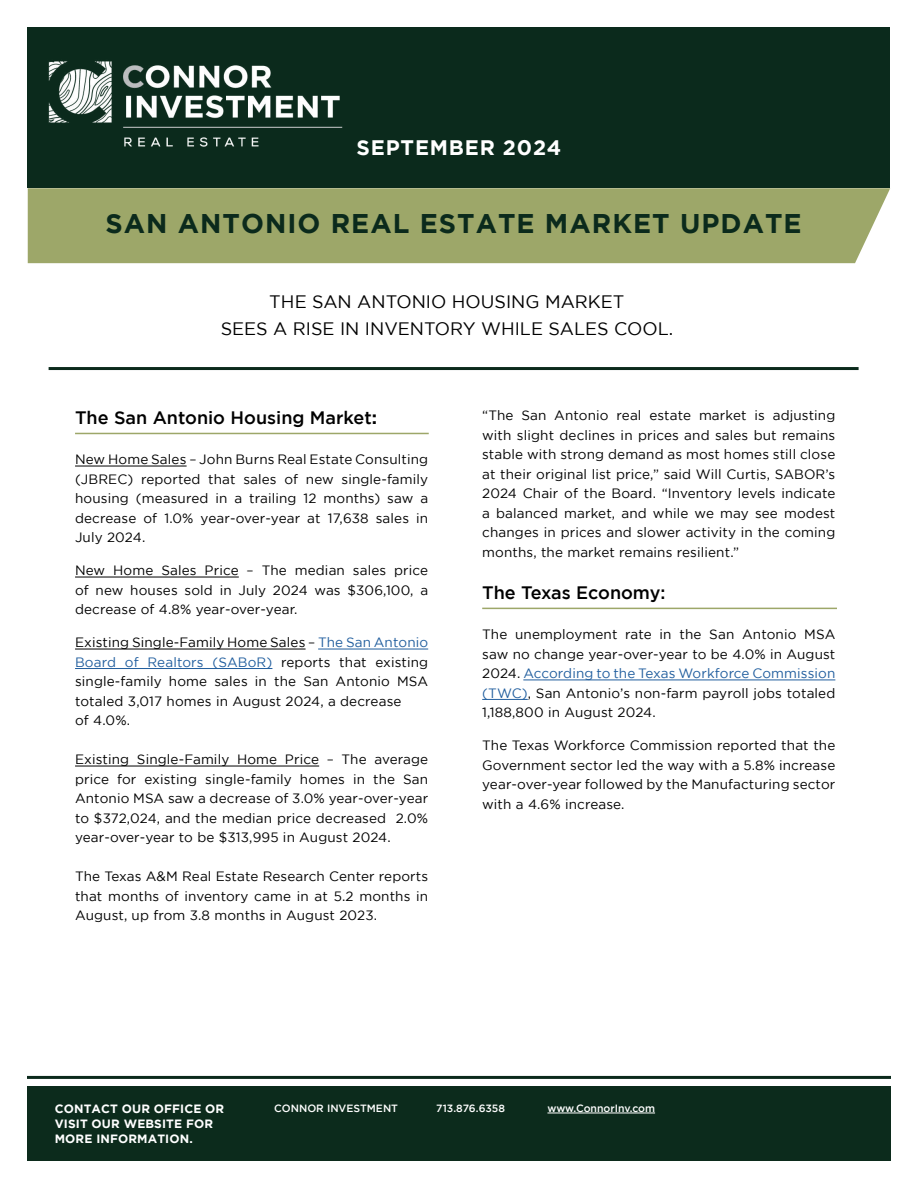
<style>
.page{position:relative;width:918px;height:1188px;background:#fff}
.page>*{position:absolute;margin:0;border:0;box-sizing:border-box;transform-origin:0 0}
.t1{font:700 27px "Gotham";letter-spacing:.04em;color:#0b2a1c}
.t2{font:700 21px "Gotham";letter-spacing:.04em;color:#fff}
.t3{font:18px/27px "Gotham";color:#000;text-align:center}
.t4{font:500 18px "Gotham";color:#000}
.t5{font:13.5px/19.5px "Gotham";letter-spacing:.01em;color:#000;text-align:justify}
.t6{font:700 12px/15px "Gotham";letter-spacing:.01em;color:#fff}
.t7{font:500 10.5px "Gotham";color:#fff}
.s1{font-weight:700}
.s2{color:#215e9e}
</style>
<div class="page">
<div style="left:28px;top:188px;width:862px;height:75px;background:#9da769"></div>
<div style="left:28px;top:28px;width:862px;height:160px;background:#0b2a1c"></div>
<hr style="left:75px;top:466px;width:112px;height:1px;background:#000">
<hr style="left:75px;top:577px;width:164px;height:1px;background:#000">
<hr style="left:75px;top:649px;width:231px;height:1px;background:#000">
<hr style="left:318px;top:649px;width:110px;height:1px;background:#215e9e">
<hr style="left:75px;top:668px;width:197px;height:1px;background:#215e9e">
<hr style="left:75px;top:766px;width:244px;height:1px;background:#000">
<hr style="left:75px;top:433px;width:354px;height:1px;background:#9da769">
<hr style="left:523px;top:680px;width:312px;height:1px;background:#215e9e">
<hr style="left:482px;top:699px;width:46px;height:1px;background:#215e9e">
<hr style="left:482px;top:608px;width:355px;height:1px;background:#9da769">
<hr style="left:49px;top:367px;width:810px;height:3px;background:#0b2a1c">
<hr style="left:27px;top:1076px;width:864px;height:3px;background:#0b2a1c">
<div style="left:27px;top:1086px;width:864px;height:75px;background:#0c2b1c"></div>
<hr style="left:547px;top:1113px;width:108px;height:1px;background:#fff">
<img style="left:48px;top:61px;width:295px;height:86px">
<h2 class="t2" style="left:357px;top:135px;width:206px">SEPTEMBER 2024</h2>
<h1 class="t1" style="left:105px;top:208px;width:698px">SAN ANTONIO REAL ESTATE MARKET UPDATE</h1>
<h3 class="t3" style="left:221px;top:288px;width:454px">THE SAN ANTONIO HOUSING MARKET<br>SEES A RISE IN INVENTORY WHILE SALES COOL.</h3>
<h3 class="t4" style="left:75px;top:407px;width:304px">The San Antonio Housing Market<span class="s1">:</span></h3>
<p class="t5" style="left:75px;top:449px;width:355px">New Home Sales – John Burns Real Estate Consulting (JBREC) reported that sales of new single-family housing (measured in a trailing 12 months) saw a decrease of 1.0% year-over-year at 17,638 sales in July 2024.</p>
<p class="t5" style="left:75px;top:560px;width:355px">New Home Sales Price – The median sales price of new houses sold in July 2024 was $306,100, a decrease of 4.8% year-over-year.</p>
<p class="t5" style="left:75px;top:632px;width:355px;text-align:left">Existing Single-Family Home Sales – <span class="s2">The San Antonio Board of Realtors (SABoR)</span> reports that existing single-family home sales in the San Antonio MSA totaled 3,017 homes in August 2024, a decrease<br>of 4.0%.</p>
<p class="t5" style="left:75px;top:749px;width:355px">Existing Single-Family Home Price – The average price for existing single-family homes in the San Antonio MSA saw a decrease of 3.0% year-over-year to $372,024, and the median price decreased 2.0% year-over-year to be $313,995 in August 2024.</p>
<p class="t5" style="left:75px;top:866px;width:355px">The Texas A&amp;M Real Estate Research Center reports that months of inventory came in at 5.2 months in August, up from 3.8 months in August 2023.</p>
<p class="t5" style="left:482px;top:405px;width:355px">“The San Antonio real estate market is adjusting with slight declines in prices and sales but remains stable with strong demand as most homes still close at their original list price,” said Will Curtis, SABOR’s 2024 Chair of the Board. “Inventory levels indicate a balanced market, and while we may see modest changes in prices and slower activity in the coming months, the market remains resilient.”</p>
<h3 class="t4" style="left:482px;top:582px;width:185px">The Texas Economy:</h3>
<p class="t5" style="left:482px;top:624px;width:355px">The unemployment rate in the San Antonio MSA saw no change year-over-year to be 4.0% in August 2024. <span class="s2">According to the Texas Workforce Commission (TWC)</span>, San Antonio’s non-farm payroll jobs totaled 1,188,800 in August 2024.</p>
<p class="t5" style="left:482px;top:735px;width:355px">The Texas Workforce Commission reported that the Government sector led the way with a 5.8% increase year-over-year followed by the Manufacturing sector with a 4.6% increase.</p>
<p class="t6" style="left:55px;top:1101px;width:171px">CONTACT OUR OFFICE OR<br>VISIT OUR WEBSITE FOR<br>MORE INFORMATION.</p>
<p class="t7" style="left:274px;top:1102px;width:125px">CONNOR INVESTMENT</p>
<p class="t7" style="left:436px;top:1102px;width:70px">713.876.6358</p>
<p class="t7" style="left:547px;top:1102px;width:109px">www.ConnorInv.com</p>
</div>
